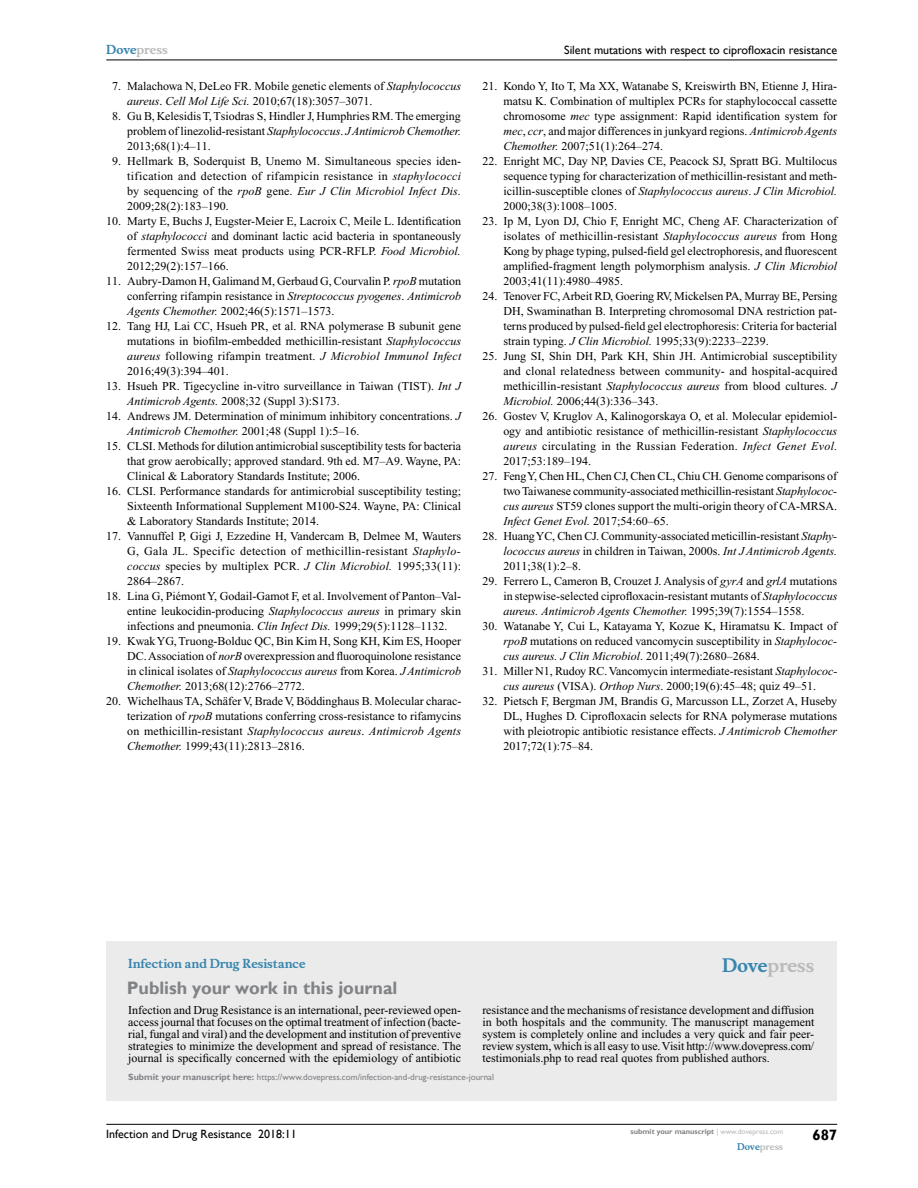
<style>
.page{position:relative;width:918px;height:1188px;background:#fff}
.page>*{position:absolute;margin:0;border:0;box-sizing:border-box;transform-origin:0 0}
.t1{font:700 18px "Gill Sans";color:#808285}
.t2{font:700 18px "Musee";color:#b8babc}
.t3{font:700 15px "Gill Sans";color:#000}
.t4{font:12px/15px "Times New Roman";color:#000;text-align:justify}
.t5{font:12px "Gill Sans";color:#000}
.t6{font:700 12px "Musee";color:#3785ad}
.t7{font:700 12px "Musee";color:#b8babc}
.t8{font:9px "Gill Sans";color:#808285}
.t9{font:700 9px "Musee";color:#b8babc}
.t10{font:700 7.5px "Gill Sans";color:#808285}
.s1{color:#3785ad}
.s2{font-style:italic}
.s3{font-weight:700}
.s4{font-weight:400;color:#b8babc}
</style>
<div class="page">
<div style="left:106px;top:941px;width:731px;height:159px;background:#ebebec"></div>
<hr style="left:106px;top:1124px;width:731px;height:1px;background:#000">
<hr style="left:106px;top:60px;width:731px;height:1px;background:#000">
<p class="t7" style="left:106px;top:43px;width:63px"><span class="s1">Dove</span>press</p>
<p class="t4" style="left:127px;top:79px;width:335px;text-indent:-15px">7. Malachowa N, DeLeo FR. Mobile genetic elements of <span class="s2">Staphylococcus aureus</span>. <span class="s2">Cell Mol Life Sci.</span> 2010;67(18):3057–3071.</p>
<p class="t4" style="left:127px;top:109px;width:335px;text-indent:-15px">8. Gu B, Kelesidis T, Tsiodras S, Hindler J, Humphries RM. The emerging problem of linezolid-resistant <span class="s2">Staphylococcus</span>. <span class="s2">J Antimicrob Chemother.<br></span>2013;68(1):4–11.</p>
<p class="t4" style="left:127px;top:154px;width:335px;text-indent:-15px">9. Hellmark B, Soderquist B, Unemo M. Simultaneous species iden&shy;tification and detection of rifampicin resistance in <span class="s2">staphylococci </span>by sequencing of the <span class="s2">rpoB</span> gene. <span class="s2">Eur J Clin Microbiol Infect Dis.<br></span>2009;28(2):183–190.</p>
<p class="t4" style="left:127px;top:214px;width:335px;text-indent:-21px">10. Marty E, Buchs J, Eugster-Meier E, Lacroix C, Meile L. Identification of <span class="s2">staphylococci</span> and dominant lactic acid bacteria in spontaneously fermented Swiss meat products using PCR-RFLP. <span class="s2">Food Microbiol.<br></span>2012;29(2):157–166.</p>
<p class="t4" style="left:127px;top:274px;width:335px;text-indent:-21px">11. Aubry-Damon H, Galimand M, Gerbaud G, Courvalin P. <span class="s2">rpoB</span> mutation conferring rifampin resistance in <span class="s2">Streptococcus pyogenes</span>. <span class="s2">Antimicrob Agents Chemother.</span> 2002;46(5):1571–1573.</p>
<p class="t4" style="left:127px;top:319px;width:336px;text-indent:-21px">12. Tang HJ, Lai CC, Hsueh PR, et al. RNA polymerase B subunit gene mutations in biofilm-embedded methicillin-resistant <span class="s2">Staphylococcus aureus</span> following rifampin treatment. <span class="s2">J Microbiol Immunol Infect </span>2016;49(3):394–401.</p>
<p class="t4" style="left:127px;top:379px;width:335px;text-indent:-21px">13. Hsueh PR. Tigecycline in-vitro surveillance in Taiwan (TIST). <span class="s2">Int J<br>Antimicrob Agents.</span> 2008;32 (Suppl 3):S173.</p>
<p class="t4" style="left:127px;top:409px;width:335px;text-indent:-21px">14. Andrews JM. Determination of minimum inhibitory concentrations. <span class="s2">J<br>Antimicrob Chemother.</span> 2001;48 (Suppl 1):5–16.</p>
<p class="t4" style="left:127px;top:439px;width:335px;text-indent:-21px">15. CLSI. Methods for dilution antimicrobial susceptibility tests for bacteria that grow aerobically; approved standard. 9th ed. M7–A9. Wayne, PA:<br>Clinical &amp; Laboratory Standards Institute; 2006.</p>
<p class="t4" style="left:127px;top:484px;width:335px;text-indent:-21px">16. CLSI. Performance standards for antimicrobial susceptibility testing; Sixteenth Informational Supplement M100-S24. Wayne, PA: Clinical &amp; Laboratory Standards Institute; 2014.</p>
<p class="t4" style="left:127px;top:529px;width:335px;text-indent:-21px">17. Vannuffel P, Gigi J, Ezzedine H, Vandercam B, Delmee M, Wauters G, Gala JL. Specific detection of methicillin-resistant <span class="s2">Staphylo&shy;coccus</span> species by multiplex PCR. <span class="s2">J Clin Microbiol.</span> 1995;33(11):<br>2864–2867.</p>
<p class="t4" style="left:127px;top:589px;width:335px;text-indent:-21px">18. Lina G, Piémont Y, Godail-Gamot F, et al. Involvement of Panton–Val&shy;entine leukocidin-producing <span class="s2">Staphylococcus aureus</span> in primary skin infections and pneumonia. <span class="s2">Clin Infect Dis.</span> 1999;29(5):1128–1132.</p>
<p class="t4" style="left:127px;top:634px;width:335px;text-indent:-21px">19. Kwak YG, Truong-Bolduc QC, Bin Kim H, Song KH, Kim ES, Hooper DC. Association of <span class="s2">norB</span> overexpression and fluoroquinolone resistance in clinical isolates of <span class="s2">Staphylococcus aureus</span> from Korea. <span class="s2">J Antimicrob Chemother.</span> 2013;68(12):2766–2772.</p>
<p class="t4" style="left:127px;top:694px;width:336px;text-indent:-21px">20. Wichelhaus TA, Schäfer V, Brade V, Böddinghaus B. Molecular charac&shy;terization of <span class="s2">rpoB</span> mutations conferring cross-resistance to rifamycins on methicillin-resistant <span class="s2">Staphylococcus aureus</span>. <span class="s2">Antimicrob Agents Chemother.</span> 1999;43(11):2813–2816.</p>
<p class="t5" style="left:564px;top:43px;width:275px">Silent mutations with respect to ciprofloxacin resistance</p>
<p class="t4" style="left:503px;top:79px;width:335px;text-indent:-21px">21. Kondo Y, Ito T, Ma XX, Watanabe S, Kreiswirth BN, Etienne J, Hira&shy;matsu K. Combination of multiplex PCRs for staphylococcal cassette chromosome <span class="s2">mec</span> type assignment: Rapid identification system for <span class="s2">mec</span>, <span class="s2">ccr</span>, and major differences in junkyard regions. <span class="s2">Antimicrob Agents Chemother.</span> 2007;51(1):264–274.</p>
<p class="t4" style="left:503px;top:154px;width:335px;text-indent:-21px">22. Enright MC, Day NP, Davies CE, Peacock SJ, Spratt BG. Multilocus sequence typing for characterization of methicillin-resistant and meth&shy;icillin-susceptible clones of <span class="s2">Staphylococcus aureus</span>. <span class="s2">J Clin Microbiol.<br></span>2000;38(3):1008–1005.</p>
<p class="t4" style="left:503px;top:214px;width:336px;text-indent:-21px">23. Ip M, Lyon DJ, Chio F, Enright MC, Cheng AF. Characterization of isolates of methicillin-resistant <span class="s2">Staphylococcus aureus</span> from Hong Kong by phage typing, pulsed-field gel electrophoresis, and fluorescent amplified-fragment length polymorphism analysis. <span class="s2">J Clin Microbiol </span>2003;41(11):4980–4985.</p>
<p class="t4" style="left:503px;top:289px;width:336px;text-indent:-21px">24. Tenover FC, Arbeit RD, Goering RV, Mickelsen PA, Murray BE, Persing DH, Swaminathan B. Interpreting chromosomal DNA restriction pat&shy;terns produced by pulsed-field gel electrophoresis: Criteria for bacterial strain typing. <span class="s2">J Clin Microbiol.</span> 1995;33(9):2233–2239.</p>
<p class="t4" style="left:503px;top:349px;width:336px;text-indent:-21px">25. Jung SI, Shin DH, Park KH, Shin JH. Antimicrobial susceptibility and clonal relatedness between community- and hospital-acquired methicillin-resistant <span class="s2">Staphylococcus aureus</span> from blood cultures. <span class="s2">J Microbiol.</span> 2006;44(3):336–343.</p>
<p class="t4" style="left:503px;top:409px;width:335px;text-indent:-21px">26. Gostev V, Kruglov A, Kalinogorskaya O, et al. Molecular epidemiol&shy;ogy and antibiotic resistance of methicillin-resistant <span class="s2">Staphylococcus aureus</span> circulating in the Russian Federation. <span class="s2">Infect Genet Evol.<br></span>2017;53:189–194.</p>
<p class="t4" style="left:503px;top:469px;width:335px;text-indent:-21px">27. Feng Y, Chen HL, Chen CJ, Chen CL, Chiu CH. Genome comparisons of two Taiwanese community-associated methicillin-resistant <span class="s2">Staphylococ&shy;cus aureus</span> ST59 clones support the multi-origin theory of CA-MRSA.<br><span class="s2">Infect Genet Evol.</span> 2017;54:60–65.</p>
<p class="t4" style="left:503px;top:529px;width:335px;text-indent:-21px">28. Huang YC, Chen CJ. Community-associated meticillin-resistant <span class="s2">Staphy&shy;lococcus aureus</span> in children in Taiwan, 2000s. <span class="s2">Int J Antimicrob Agents.<br></span>2011;38(1):2–8.</p>
<p class="t4" style="left:503px;top:574px;width:336px;text-indent:-21px">29. Ferrero L, Cameron B, Crouzet J. Analysis of <span class="s2">gyrA</span> and <span class="s2">grlA</span> mutations in stepwise-selected ciprofloxacin-resistant mutants of <span class="s2">Staphylococcus aureus. Antimicrob Agents Chemother.</span> 1995;39(7):1554–1558.</p>
<p class="t4" style="left:503px;top:619px;width:335px;text-indent:-21px">30. Watanabe Y, Cui L, Katayama Y, Kozue K, Hiramatsu K. Impact of <span class="s2">rpoB</span> mutations on reduced vancomycin susceptibility in <span class="s2">Staphylococ&shy;cus aureus. J Clin Microbiol</span>. 2011;49(7):2680–2684.</p>
<p class="t4" style="left:482px;top:664px;width:356px;text-align:center">31. Miller N1, Rudoy RC. Vancomycin intermediate-resistant <span class="s2">Staphylococ&shy;cus aureus</span> (VISA). <span class="s2">Orthop Nurs</span>. 2000;19(6):45–48; quiz 49–51.</p>
<p class="t4" style="left:503px;top:694px;width:335px;text-indent:-21px">32. Pietsch F, Bergman JM, Brandis G, Marcusson LL, Zorzet A, Huseby DL, Hughes D. Ciprofloxacin selects for RNA polymerase mutations with pleiotropic antibiotic resistance effects. <span class="s2">J Antimicrob Chemother </span>2017;72(1):75–84.</p>
<p class="t6" style="left:128px;top:956px;width:179px">Infection and Drug Resistance</p>
<h1 class="t1" style="left:127px;top:977px;width:272px">Publish your work in this journal</h1>
<h1 class="t2" style="left:722px;top:955px;width:94px"><span class="s1">Dove</span>press</h1>
<p class="t4" style="left:128px;top:1004px;width:334px;line-height:12px">Infection and Drug Resistance is an international, peer-reviewed open&shy;access journal that focuses on the optimal treatment of infection (bacte&shy;rial, fungal and viral) and the development and institution of preventive strategies to minimize the development and spread of resistance. The journal is specifically concerned with the epidemiology of antibiotic</p>
<p class="t4" style="left:482px;top:1004px;width:334px;line-height:12px">resistance and the mechanisms of resistance development and diffusion in both hospitals and the community. The manuscript management system is completely online and includes a very quick and fair peer&shy;review system, which is all easy to use. Visit http://www.dovepress.com/ testimonials.php to read real quotes from published authors.</p>
<p class="t8" style="left:128px;top:1072px;width:367px"><span class="s3">Submit your manuscript here:</span> https://www.dovepress.com/infection-and-drug-resistance-journal</p>
<p class="t5" style="left:106px;top:1127px;width:192px">Infection and Drug Resistance 2018:11</p>
<p class="t10" style="left:631px;top:1127px;width:154px">submit your manuscript <span class="s4">| www.dovepress.com</span></p>
<p class="t9" style="left:737px;top:1141px;width:48px"><span class="s1">Dove</span>press</p>
<p class="t3" style="left:812px;top:1126px;width:26px">687</p>
</div>
